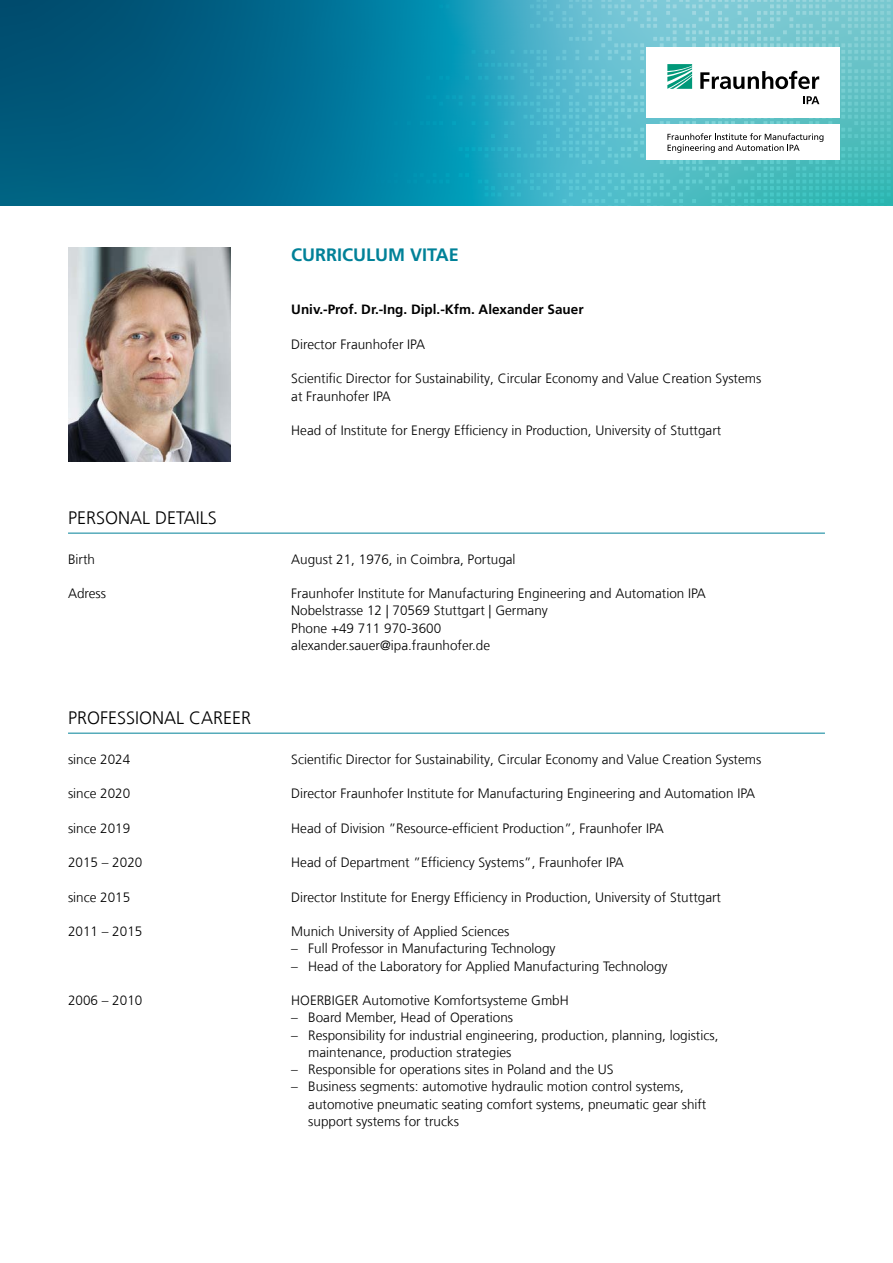
<style>
.page{position:relative;width:893px;height:1263px;background:#fff}
.page>*{position:absolute;margin:0;border:0;box-sizing:border-box;transform-origin:0 0}
.t1{font:300 18px "Frutiger LT Com";color:#000}
.t2{font:700 18px "Frutiger LT Com";color:#008198}
.t3{font:300 13.5px/17.2px "Frutiger LT Com";color:#000}
.t4{font:700 13.5px "Frutiger LT Com";color:#000}
</style>
<div class="page">
<img style="left:68px;top:247px;width:163px;height:214px">
<svg style="left:0;top:0;width:893px;height:205px;background:#238da7"></svg>
<hr style="left:68px;top:533px;width:757px;height:1px;background:#008198">
<hr style="left:68px;top:733px;width:757px;height:1px;background:#008198">
<div style="left:646px;top:47px;width:194px;height:70px;background:#fff"></div>
<div style="left:646px;top:125px;width:194px;height:35px;background:#fff"></div>
<svg style="left:667px;top:133px;width:156px;height:20px"></svg>
<svg style="left:667px;top:64px;width:25px;height:25px"></svg>
<svg style="left:700px;top:71px;width:119px;height:18px"></svg>
<svg style="left:803px;top:96px;width:16px;height:8px"></svg>
<h1 class="t2" style="left:291px;top:244px;width:169px">CURRICULUM VITAE</h1>
<p class="t4" style="left:291px;top:302px;width:294px">Univ.-Prof. Dr.-Ing. Dipl.-Kfm. Alexander Sauer</p>
<p class="t3" style="left:291px;top:336px;width:135px">Director Fraunhofer IPA</p>
<p class="t3" style="left:291px;top:370px;width:472px">Scientific Director for Sustainability, Circular Economy and Value Creation Systems at Fraunhofer IPA</p>
<p class="t3" style="left:291px;top:422px;width:432px">Head of Institute for Energy Efficiency in Production, University of Stuttgart</p>
<h1 class="t1" style="left:68px;top:507px;width:150px">PERSONAL DETAILS</h1>
<p class="t3" style="left:68px;top:550px;width:28px">Birth</p>
<p class="t3" style="left:291px;top:550px;width:226px">August 21, 1976, in Coimbra, Portugal</p>
<p class="t3" style="left:68px;top:585px;width:40px">Adress</p>
<p class="t3" style="left:291px;top:585px;width:416px">Fraunhofer Institute for Manufacturing Engineering and Automation IPA Nobelstrasse 12 | 70569 Stuttgart | Germany<br>Phone +49 711 970-3600<br>alexander.sauer@ipa.fraunhofer.de</p>
<h1 class="t1" style="left:68px;top:707px;width:185px">PROFESSIONAL CAREER</h1>
<p class="t3" style="left:68px;top:750px;width:64px">since 2024</p>
<p class="t3" style="left:291px;top:750px;width:472px">Scientific Director for Sustainability, Circular Economy and Value Creation Systems</p>
<p class="t3" style="left:68px;top:785px;width:64px">since 2020</p>
<p class="t3" style="left:291px;top:785px;width:465px">Director Fraunhofer Institute for Manufacturing Engineering and Automation IPA</p>
<p class="t3" style="left:68px;top:819px;width:64px">since 2019</p>
<p class="t3" style="left:291px;top:819px;width:374px">Head of Division ”Resource-efficient Production”, Fraunhofer IPA</p>
<p class="t3" style="left:68px;top:854px;width:76px">2015 – 2020</p>
<p class="t3" style="left:291px;top:854px;width:334px">Head of Department ”Efficiency Systems”, Fraunhofer IPA</p>
<p class="t3" style="left:68px;top:888px;width:64px">since 2015</p>
<p class="t3" style="left:291px;top:888px;width:431px">Director Institute for Energy Efficiency in Production, University of Stuttgart</p>
<p class="t3" style="left:68px;top:923px;width:76px">2011 – 2015</p>
<p class="t3" style="left:291px;top:923px;width:220px">Munich University of Applied Sciences</p>
<p class="t3" style="left:291px;top:940px;width:266px">– Full Professor in Manufacturing Technology</p>
<p class="t3" style="left:291px;top:957px;width:378px">– Head of the Laboratory for Applied Manufacturing Technology</p>
<p class="t3" style="left:68px;top:992px;width:76px">2006 – 2010</p>
<p class="t3" style="left:291px;top:992px;width:279px">HOERBIGER Automotive Komfortsysteme GmbH</p>
<p class="t3" style="left:291px;top:1009px;width:223px">– Board Member, Head of Operations</p>
<p class="t3" style="left:308px;top:1026px;width:412px;text-indent:-17px">– Responsibility for industrial engineering, production, planning, logistics, maintenance, production strategies</p>
<p class="t3" style="left:291px;top:1061px;width:324px">– Responsible for operations sites in Poland and the US</p>
<p class="t3" style="left:308px;top:1078px;width:400px;text-indent:-17px">– Business segments: automotive hydraulic motion control systems, automotive pneumatic seating comfort systems, pneumatic gear shift support systems for trucks</p>
</div>
